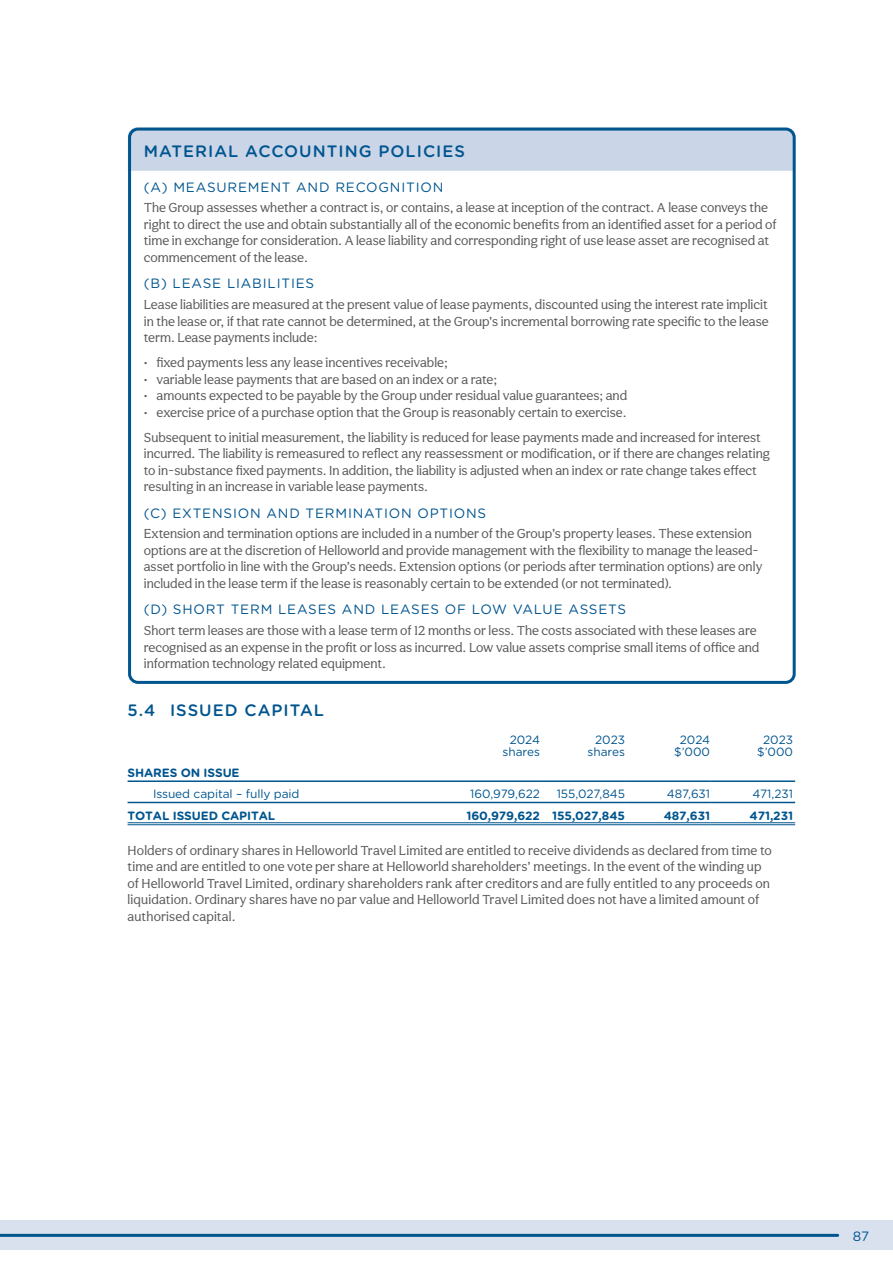
<style>
.page{position:relative;width:893px;height:1263px;background:#fff}
.page>*{position:absolute;margin:0;border:0;box-sizing:border-box;transform-origin:0 0}
.SAP_Header_Blue{font:500 16.5px "Gotham Rounded";letter-spacing:.06em;color:#00558f}
.Subhead_Medium_Blue{font:500 16.5px "Gotham Rounded";letter-spacing:.06em;color:#00558f}
.Main_Body{font:13.5px/16.5px "Aesthet Nova";color:#58595b}
.Subhead_Medium_Blue-2{font:13.5px/16.5px "Aesthet Nova";color:#58595b}
.Subhead_Medium_Blue_Lv2{font:13.5px "Gotham Rounded";letter-spacing:.06em;color:#00558f}
.Table_Body_Right_Justified{font:12px/12.1px "Gotham Rounded";color:#00558f;text-align:right}
.Table_Body_Bold_Right_Justified{font:700 12px "Gotham Rounded";letter-spacing:-.01em;color:#00558f}
.Table_Body_Bold_Left_Justified{font:700 12px "Gotham Rounded";letter-spacing:-.01em;color:#00558f}
.Table_Body_Left_Indent{font:12px "Gotham Rounded";letter-spacing:-.01em;color:#00558f}
</style>
<div class="page">
<div style="left:0;top:1220px;width:893px;height:30px;background:#dae1ee"></div>
<hr style="left:0;top:1234px;width:838px;height:3px;background:#00558f">
<div style="left:128px;top:128px;width:664px;height:43px;background:#cad5e7"></div>
<div style="left:128px;top:128px;width:668px;height:556px;border:3px solid #00558f;border-radius:9px"></div>
<hr style="left:128px;top:802px;width:327px;height:1px;background:#00558f">
<hr style="left:455px;top:802px;width:85px;height:1px;background:#00558f">
<hr style="left:540px;top:802px;width:85px;height:1px;background:#00558f">
<hr style="left:625px;top:802px;width:85px;height:1px;background:#00558f">
<hr style="left:710px;top:802px;width:85px;height:1px;background:#00558f">
<hr style="left:128px;top:822px;width:327px;height:1px;background:#00558f">
<hr style="left:128px;top:824px;width:327px;height:1px;background:#00558f">
<hr style="left:455px;top:822px;width:85px;height:1px;background:#00558f">
<hr style="left:455px;top:824px;width:85px;height:1px;background:#00558f">
<hr style="left:540px;top:822px;width:85px;height:1px;background:#00558f">
<hr style="left:540px;top:824px;width:85px;height:1px;background:#00558f">
<hr style="left:625px;top:822px;width:85px;height:1px;background:#00558f">
<hr style="left:625px;top:824px;width:85px;height:1px;background:#00558f">
<hr style="left:710px;top:822px;width:85px;height:1px;background:#00558f">
<hr style="left:710px;top:824px;width:85px;height:1px;background:#00558f">
<hr style="left:128px;top:780px;width:327px;height:2px;background:#00558f">
<hr style="left:455px;top:780px;width:85px;height:2px;background:#00558f">
<hr style="left:540px;top:780px;width:85px;height:2px;background:#00558f">
<hr style="left:625px;top:780px;width:85px;height:2px;background:#00558f">
<hr style="left:710px;top:780px;width:85px;height:2px;background:#00558f">
<p class="SAP_Header_Blue" style="left:144px;top:139px;width:323px">MATERIAL ACCOUNTING POLICIES</p>
<p class="Subhead_Medium_Blue_Lv2" style="left:144px;top:177px;width:301px">(A) MEASUREMENT AND RECOGNITION</p>
<p class="Main_Body" style="left:144px;top:199px;width:634px">The Group assesses whether a contract is, or contains, a lease at inception of the contract. A lease conveys the right to direct the use and obtain substantially all of the economic benefits from an identified asset for a period of time in exchange for consideration. A lease liability and corresponding right of use lease asset are recognised at commencement of the lease.</p>
<p class="Subhead_Medium_Blue_Lv2" style="left:144px;top:274px;width:172px">(B) LEASE LIABILITIES</p>
<p class="Main_Body" style="left:144px;top:296px;width:626px;text-align:justify">Lease liabilities are measured at the present value of lease payments, discounted using the interest rate implicit in the lease or, if that rate cannot be determined, at the Group’s incremental borrowing rate specific to the lease term. Lease payments include:</p>
<p class="Subhead_Medium_Blue-2" style="left:144px;top:354px;width:306px">• fixed payments less any lease incentives receivable;</p>
<p class="Subhead_Medium_Blue-2" style="left:144px;top:371px;width:355px">• variable lease payments that are based on an index or a rate;</p>
<p class="Subhead_Medium_Blue-2" style="left:144px;top:387px;width:485px">• amounts expected to be payable by the Group under residual value guarantees; and</p>
<p class="Subhead_Medium_Blue-2" style="left:144px;top:404px;width:484px">• exercise price of a purchase option that the Group is reasonably certain to exercise.</p>
<p class="Main_Body" style="left:144px;top:429px;width:628px">Subsequent to initial measurement, the liability is reduced for lease payments made and increased for interest incurred. The liability is remeasured to reflect any reassessment or modification, or if there are changes relating to in-substance fixed payments. In addition, the liability is adjusted when an index or rate change takes effect resulting in an increase in variable lease payments.</p>
<p class="Subhead_Medium_Blue_Lv2" style="left:144px;top:504px;width:344px">(C) EXTENSION AND TERMINATION OPTIONS</p>
<p class="Main_Body" style="left:144px;top:525px;width:620px">Extension and termination options are included in a number of the Group’s property leases. These extension options are at the discretion of Helloworld and provide management with the flexibility to manage the leased&shy;asset portfolio in line with the Group’s needs. Extension options (or periods after termination options) are only included in the lease term if the lease is reasonably certain to be extended (or not terminated).</p>
<p class="Subhead_Medium_Blue_Lv2" style="left:144px;top:600px;width:484px">(D) SHORT TERM LEASES AND LEASES OF LOW VALUE ASSETS</p>
<p class="Main_Body" style="left:144px;top:622px;width:617px">Short term leases are those with a lease term of 12 months or less. The costs associated with these leases are recognised as an expense in the profit or loss as incurred. Low value assets comprise small items of office and information technology related equipment.</p>
<p class="Subhead_Medium_Blue" style="left:128px;top:699px;width:198px">5.4 ISSUED CAPITAL</p>
<p class="Table_Body_Right_Justified" style="left:502px;top:733px;width:39px">2024 shares</p>
<p class="Table_Body_Right_Justified" style="left:587px;top:733px;width:39px">2023 shares</p>
<p class="Table_Body_Right_Justified" style="left:680px;top:733px;width:32px">2024</p>
<p class="Table_Body_Right_Justified" style="left:763px;top:733px;width:31px">2023</p>
<p class="Table_Body_Right_Justified" style="left:757px;top:745px;width:37px">$’000</p>
<p class="Table_Body_Right_Justified" style="left:674px;top:745px;width:37px">$’000</p>
<p class="Table_Body_Bold_Left_Justified" style="left:128px;top:764px;width:114px">SHARES ON ISSUE</p>
<p class="Table_Body_Left_Indent" style="left:153px;top:786px;width:148px">Issued capital – fully paid</p>
<p class="Table_Body_Right_Justified" style="left:470px;top:787px;width:71px">160,979,622</p>
<p class="Table_Body_Right_Justified" style="left:557px;top:787px;width:70px">155,027,845</p>
<p class="Table_Body_Right_Justified" style="left:667px;top:787px;width:45px">487,631</p>
<p class="Table_Body_Right_Justified" style="left:752px;top:787px;width:42px">471,231</p>
<p class="Table_Body_Bold_Left_Justified" style="left:128px;top:806px;width:149px">TOTAL ISSUED CAPITAL</p>
<p class="Table_Body_Bold_Right_Justified" style="left:466px;top:806px;width:75px">160,979,622</p>
<p class="Table_Body_Bold_Right_Justified" style="left:552px;top:806px;width:74px">155,027,845</p>
<p class="Table_Body_Bold_Right_Justified" style="left:664px;top:806px;width:48px">487,631</p>
<p class="Table_Body_Bold_Right_Justified" style="left:750px;top:806px;width:45px">471,231</p>
<p class="Subhead_Medium_Blue-2" style="left:128px;top:841px;width:646px">Holders of ordinary shares in Helloworld Travel Limited are entitled to receive dividends as declared from time to time and are entitled to one vote per share at Helloworld shareholders’ meetings. In the event of the winding up of Helloworld Travel Limited, ordinary shareholders rank after creditors and are fully entitled to any proceeds on liquidation. Ordinary shares have no par value and Helloworld Travel Limited does not have a limited amount of authorised capital.</p>
<p class="Subhead_Medium_Blue_Lv2" style="left:853px;top:1227px;width:18px">87</p>
</div>
